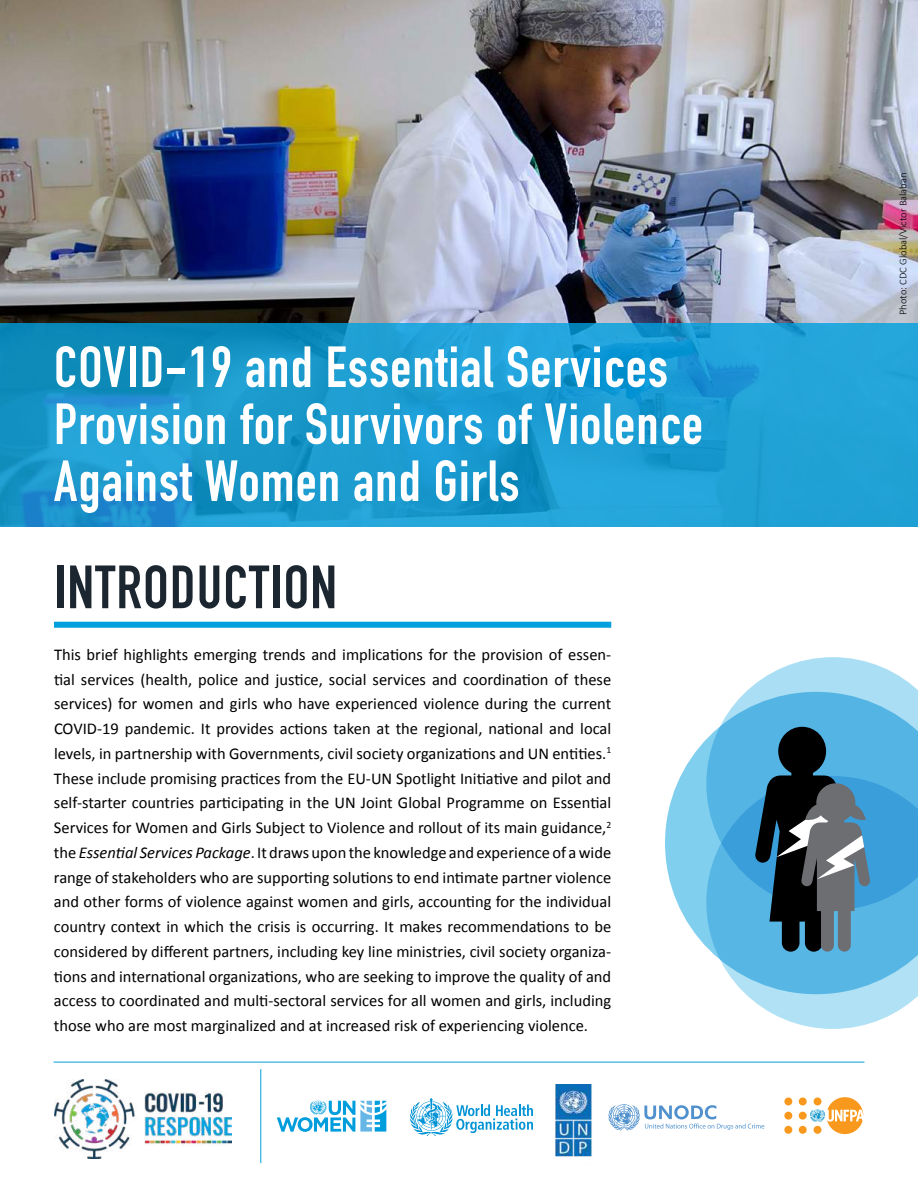
<style>
.page{position:relative;width:918px;height:1188px;background:#fff}
.page>*{position:absolute;margin:0;border:0;box-sizing:border-box;transform-origin:0 0}
.t1{font:700 60px "DIN Condensed";letter-spacing:.02em;color:#1b2630}
.t2{font:700 57px/57px "DIN Condensed";letter-spacing:.02em;color:#fff}
.t3{font:16.5px/24.8px "Calibri";color:#000;text-align:justify}
.t4{font:300 10.5px "Calibri";color:#000}
.s1{font-style:italic}
</style>
<div class="page">
<svg style="left:665px;top:740px;width:41px;height:207px;fill:#80cfef"></svg>
<svg style="left:706px;top:657px;width:212px;height:119px"></svg>
<svg style="left:706px;top:776px;width:212px;height:253px;background:#77c2e9"></svg>
<img style="left:0;top:0;width:918px;height:324px">
<svg style="left:0;top:324px;width:918px;height:203px;background:#1b9ad0"></svg>
<div style="left:54px;top:622px;width:557px;height:6px;background:#00a0df"></div>
<svg style="left:755px;top:727px;width:115px;height:225px;background:#416578"></svg>
<img style="left:55px;top:1080px;width:177px;height:78px">
<svg style="left:410px;top:1098px;width:123px;height:38px"></svg>
<img style="left:555px;top:1084px;width:37px;height:73px">
<svg style="left:277px;top:1100px;width:109px;height:32px"></svg>
<div style="left:799px;top:1112px;width:8px;height:8px;background:#f8991d;border-radius:50%"></div>
<div style="left:799px;top:1126px;width:8px;height:8px;background:#f8991d;border-radius:50%"></div>
<div style="left:799px;top:1097px;width:8px;height:8px;background:#f8991d;border-radius:50%"></div>
<div style="left:784px;top:1112px;width:8px;height:8px;background:#f8991d;border-radius:50%"></div>
<div style="left:784px;top:1126px;width:8px;height:8px;background:#f8991d;border-radius:50%"></div>
<div style="left:784px;top:1097px;width:8px;height:8px;background:#f8991d;border-radius:50%"></div>
<svg style="left:810px;top:1097px;width:53px;height:37px"></svg>
<hr style="left:54px;top:1062px;width:810px;height:1px;background:#00a0df">
<hr style="left:260px;top:1069px;width:1px;height:94px;background:#00a0df">
<svg style="left:608px;top:1104px;width:156px;height:27px"></svg>
<h2 class="t2" style="left:54px;top:339px;width:651px">COVID-19 and Essential Services<br>Provision for Survivors of Violence<br>Against Women and Girls</h2>
<h1 class="t1" style="left:54px;top:552px;width:285px">INTRODUCTION</h1>
<p class="t3" style="left:54px;top:642px;width:559px">This brief highlights emerging trends and implications for the provision of essen&shy;tial services (health, police and justice, social services and coordination of these services) for women and girls who have experienced violence during the current COVID-19 pandemic. It provides actions taken at the regional, national and local levels, in partnership with Governments, civil society organizations and UN entities.<sup>1<br></sup>These include promising practices from the EU-UN Spotlight Initiative and pilot and self-starter countries participating in the UN Joint Global Programme on Essential Services for Women and Girls Subject to Violence and rollout of its main guidance,<sup>2 </sup>the <span class="s1">Essential Services Package</span>. It draws upon the knowledge and experience of a wide range of stakeholders who are supporting solutions to end intimate partner violence and other forms of violence against women and girls, accounting for the individual country context in which the crisis is occurring. It makes recommendations to be considered by different partners, including key line ministries, civil society organiza&shy;tions and international organizations, who are seeking to improve the quality of and access to coordinated and multi-sectoral services for all women and girls, including those who are most marginalized and at increased risk of experiencing violence.</p>
<p class="t4" style="left:896px;top:315px;width:144px;rotate:-90deg">Photo: CDC Global/Victor Balaban</p>
</div>
